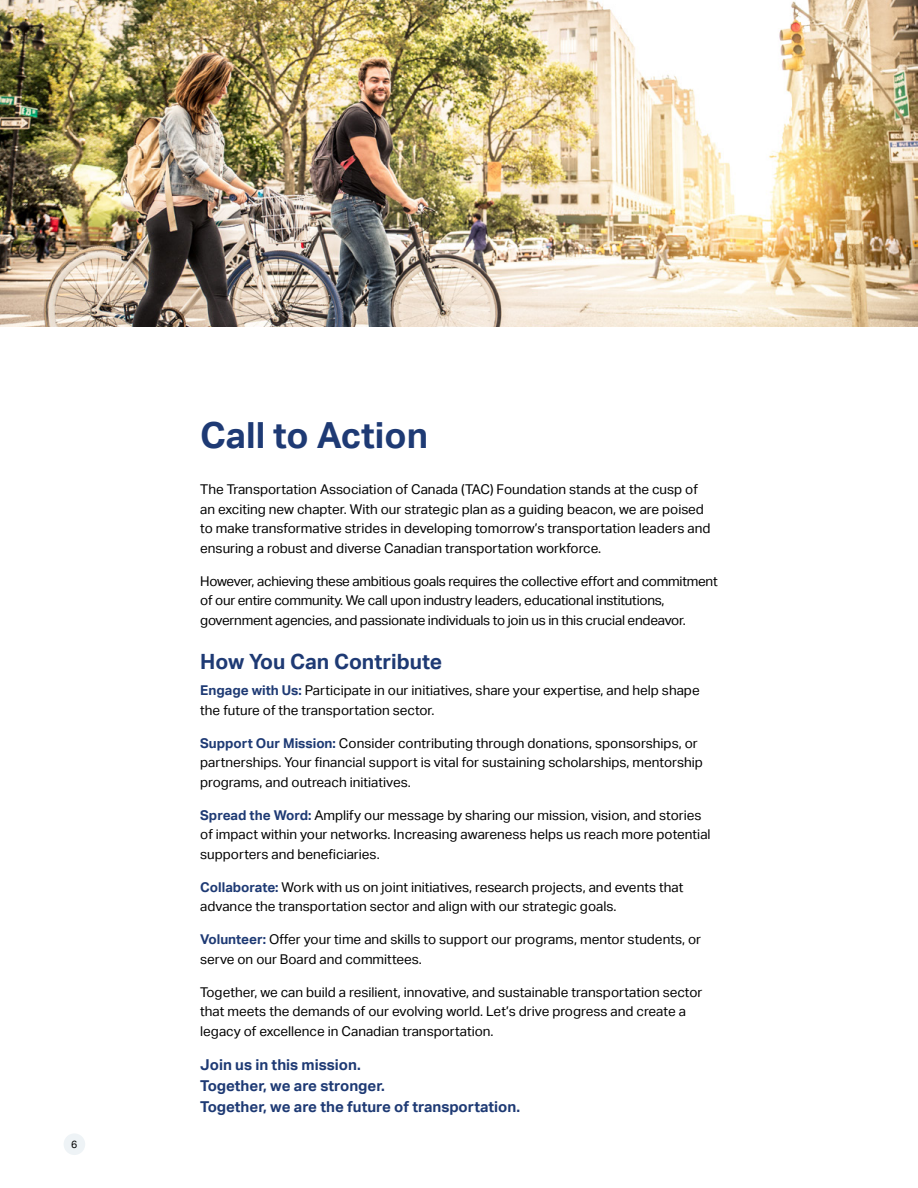
<style>
.page{position:relative;width:918px;height:1188px;background:#fff}
.page>*{position:absolute;margin:0;border:0;box-sizing:border-box;transform-origin:0 0}
.H1-Small{font:700 36px "Aktiv Grotesk";color:#1e3a74}
.H2-Small{font:700 21px "Aktiv Grotesk";color:#1e3a74}
.Paragraph_Text{font:700 15px/21px "Aktiv Grotesk";color:#1e3a74}
.Paragraph_Text-2{font:13.5px/19.5px "Aktiv Grotesk";color:#000}
.Paragraph_Text-3{font:13.5px/19.5px "Aktiv Grotesk";letter-spacing:-.02em;color:#000}
.t1{font:10.5px "Aktiv Grotesk";color:#000}
.s1{font-weight:700;color:#1e3a74}
</style>
<div class="page">
<img style="left:0;top:0;width:918px;height:327px">
<div style="left:64px;top:1133px;width:21px;height:22px;background:#eef3f6;border-radius:50%"></div>
<p class="t1" style="left:71px;top:1138px;width:8px">6</p>
<h1 class="H1-Small" style="left:200px;top:414px;width:229px">Call to Action</h1>
<p class="Paragraph_Text-2" style="left:200px;top:480px;width:512px">The Transportation Association of Canada (TAC) Foundation stands at the cusp of an exciting new chapter. With our strategic plan as a guiding beacon, we are poised to make transformative strides in developing tomorrow’s transportation leaders and ensuring a robust and diverse Canadian transportation workforce.</p>
<p class="Paragraph_Text-3" style="left:200px;top:571px;width:519px">However, achieving these ambitious goals requires the collective effort and commitment of our entire community. We call upon industry leaders, educational institutions, government agencies, and passionate individuals to join us in this crucial endeavor.</p>
<h2 class="H2-Small" style="left:200px;top:649px;width:244px">How You Can Contribute</h2>
<p class="Paragraph_Text-2" style="left:200px;top:681px;width:501px"><span class="s1">Engage with Us:</span> Participate in our initiatives, share your expertise, and help shape the future of the transportation sector.</p>
<p class="Paragraph_Text-2" style="left:200px;top:733px;width:504px"><span class="s1">Support Our Mission:</span> Consider contributing through donations, sponsorships, or partnerships. Your financial support is vital for sustaining scholarships, mentorship programs, and outreach initiatives.</p>
<p class="Paragraph_Text-2" style="left:200px;top:805px;width:512px"><span class="s1">Spread the Word:</span> Amplify our message by sharing our mission, vision, and stories of impact within your networks. Increasing awareness helps us reach more potential supporters and beneficiaries.</p>
<p class="Paragraph_Text-2" style="left:200px;top:877px;width:485px"><span class="s1">Collaborate:</span> Work with us on joint initiatives, research projects, and events that advance the transportation sector and align with our strategic goals.</p>
<p class="Paragraph_Text-2" style="left:200px;top:930px;width:502px"><span class="s1">Volunteer:</span> Offer your time and skills to support our programs, mentor students, or serve on our Board and committees.</p>
<p class="Paragraph_Text-2" style="left:200px;top:982px;width:504px">Together, we can build a resilient, innovative, and sustainable transportation sector that meets the demands of our evolving world. Let’s drive progress and create a legacy of excellence in Canadian transportation.</p>
<p class="Paragraph_Text" style="left:200px;top:1054px;width:321px">Join us in this mission.<br>Together, we are stronger.<br>Together, we are the future of transportation.</p>
</div>
